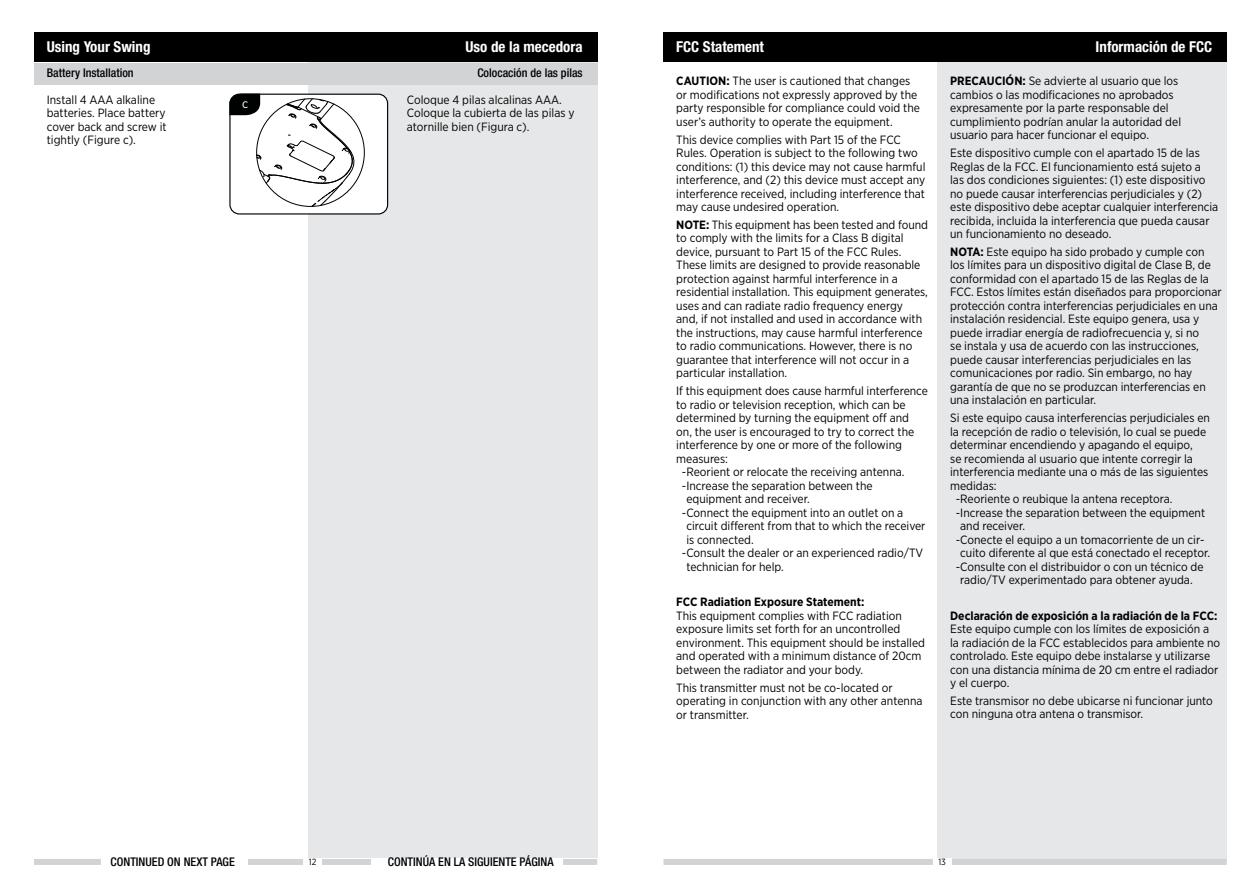
<style>
.page{position:relative;width:1259px;height:893px;background:#fff}
.page>*{position:absolute;margin:0;border:0;box-sizing:border-box;transform-origin:0 0}
.t1{font:700 condensed 15px "Helvetica Neue LT Std";color:#fff}
.t2{font:12.75px "Gotham Narrow";color:#fff}
.t3{font:12px/13.5px "Gotham Narrow";color:#000}
.t4{font:500 condensed 12px "Helvetica Neue LT Std";color:#000}
.t5{font:700 12px "Gotham Narrow";color:#000}
.t6{font:9px "Gotham Narrow";color:#000}
.s1{font-weight:700}
</style>
<div class="page">
<div style="left:937px;top:32px;width:289px;height:831px;background:#e6e7e8"></div>
<div style="left:34px;top:859px;width:563px;height:6px;background:#d1d3d4"></div>
<div style="left:663px;top:859px;width:563px;height:6px;background:#d1d3d4"></div>
<div style="left:303px;top:858px;width:19px;height:13px;background:#fff"></div>
<div style="left:933px;top:858px;width:18px;height:13px;background:#fff"></div>
<div style="left:308px;top:32px;width:289px;height:826px;background:#e6e7e8"></div>
<div style="left:34px;top:32px;width:563px;height:30px;background:#000"></div>
<div style="left:34px;top:64px;width:563px;height:21px;background:#d1d3d4"></div>
<div style="left:230px;top:94px;width:157px;height:120px;background:#fff;border-radius:9px"></div>
<div style="left:229px;top:94px;width:159px;height:121px;border:1px solid #000;border-radius:9px"></div>
<svg style="left:229px;top:94px;width:125px;height:113px"></svg>
<div style="left:663px;top:32px;width:563px;height:30px;background:#000"></div>
<div style="left:101px;top:857px;width:147px;height:21px;background:#fff"></div>
<div style="left:372px;top:858px;width:191px;height:21px;background:#fff"></div>
<p class="t1" style="left:47px;top:38px;width:105px">Using Your Swing</p>
<p class="t1" style="left:465px;top:38px;width:119px">Uso de la mecedora</p>
<p class="t4" style="left:47px;top:65px;width:88px">Battery Installation</p>
<p class="t3" style="left:47px;top:93px;width:121px">Install 4 AAA alkaline batteries. Place battery cover back and screw it tightly (Figure c).</p>
<p class="t3" style="left:407px;top:93px;width:169px">Coloque 4 pilas alcalinas AAA.<br>Coloque la cubierta de las pilas y atornille bien (Figura c).</p>
<p class="t4" style="left:477px;top:66px;width:107px">Colocación de las pilas</p>
<p class="t2" style="left:242px;top:96px;width:8px">c</p>
<p class="t1" style="left:676px;top:38px;width:89px">FCC Statement</p>
<p class="t1" style="left:1095px;top:38px;width:118px">Información de FCC</p>
<p class="t3" style="left:676px;top:74px;width:245px"><span class="s1">CAUTION:</span> The user is cautioned that changes or modifications not expressly approved by the party responsible for compliance could void the user’s authority to operate the equipment.</p>
<p class="t3" style="left:676px;top:132px;width:251px">This device complies with Part 15 of the FCC Rules. Operation is subject to the following two conditions: (1) this device may not cause harmful interference, and (2) this device must accept any interference received, including interference that may cause undesired operation.</p>
<p class="t3" style="left:676px;top:218px;width:253px"><span class="s1">NOTE:</span> This equipment has been tested and found to comply with the limits for a Class B digital device, pursuant to Part 15 of the FCC Rules.<br>These limits are designed to provide reasonable protection against harmful interference in a residential installation. This equipment generates, uses and can radiate radio frequency energy and, if not installed and used in accordance with the instructions, may cause harmful interference to radio communications. However, there is no guarantee that interference will not occur in a particular installation.</p>
<p class="t3" style="left:676px;top:384px;width:253px">If this equipment does cause harmful interference</p>
<p class="t3" style="left:676px;top:397px;width:231px">to radio or television reception, which can be</p>
<p class="t3" style="left:676px;top:411px;width:234px">determined by turning the equipment off and</p>
<p class="t3" style="left:676px;top:424px;width:239px">on, the user is encouraged to try to correct the</p>
<p class="t3" style="left:676px;top:438px;width:227px">interference by one or more of the following</p>
<p class="t3" style="left:676px;top:451px;width:53px">measures:</p>
<p class="t3" style="left:682px;top:465px;width:224px">-Reorient or relocate the receiving antenna.</p>
<p class="t3" style="left:682px;top:478px;width:192px">-Increase the separation between the</p>
<p class="t3" style="left:686px;top:492px;width:125px">equipment and receiver.</p>
<p class="t3" style="left:682px;top:505px;width:223px">-Connect the equipment into an outlet on a</p>
<p class="t3" style="left:686px;top:519px;width:241px">circuit different from that to which the receiver</p>
<p class="t3" style="left:686px;top:532px;width:69px">is connected.</p>
<p class="t3" style="left:682px;top:546px;width:243px">-Consult the dealer or an experienced radio/TV</p>
<p class="t3" style="left:686px;top:559px;width:99px">technician for help.</p>
<p class="t5" style="left:676px;top:594px;width:190px">FCC Radiation Exposure Statement:</p>
<p class="t3" style="left:676px;top:608px;width:250px">This equipment complies with FCC radiation exposure limits set forth for an uncontrolled environment. This equipment should be installed and operated with a minimum distance of 20cm between the radiator and your body.</p>
<p class="t3" style="left:676px;top:680px;width:248px">This transmitter must not be co-located or operating in conjunction with any other antenna or transmitter.</p>
<p class="t3" style="left:950px;top:74px;width:232px"><span class="s1">PRECAUCIÓN:</span> Se advierte al usuario que los cambios o las modificaciones no aprobados expresamente por la parte responsable del cumplimiento podrían anular la autoridad del usuario para hacer funcionar el equipo.</p>
<p class="t3" style="left:950px;top:146px;width:270px">Este dispositivo cumple con el apartado 15 de las Reglas de la FCC. El funcionamiento está sujeto a<br>las dos condiciones siguientes: (1) este dispositivo no puede causar interferencias perjudiciales y (2) este dispositivo debe aceptar cualquier interferencia recibida, incluida la interferencia que pueda causar un funcionamiento no deseado.</p>
<p class="t3" style="left:950px;top:245px;width:273px"><span class="s1">NOTA:</span> Este equipo ha sido probado y cumple con los límites para un dispositivo digital de Clase B, de conformidad con el apartado 15 de las Reglas de la FCC. Estos límites están diseñados para proporcionar protección contra interferencias perjudiciales en una instalación residencial. Este equipo genera, usa y puede irradiar energía de radiofrecuencia y, si no<br>se instala y usa de acuerdo con las instrucciones, puede causar interferencias perjudiciales en las comunicaciones por radio. Sin embargo, no hay garantía de que no se produzcan interferencias en una instalación en particular.</p>
<p class="t3" style="left:950px;top:411px;width:261px">Si este equipo causa interferencias perjudiciales en</p>
<p class="t3" style="left:950px;top:424px;width:257px">la recepción de radio o televisión, lo cual se puede</p>
<p class="t3" style="left:950px;top:438px;width:244px">determinar encendiendo y apagando el equipo,</p>
<p class="t3" style="left:950px;top:451px;width:244px">se recomienda al usuario que intente corregir la</p>
<p class="t3" style="left:950px;top:465px;width:260px">interferencia mediante una o más de las siguientes</p>
<p class="t3" style="left:950px;top:478px;width:48px">medidas:</p>
<p class="t3" style="left:956px;top:492px;width:218px">-Reoriente o reubique la antena receptora.</p>
<p class="t3" style="left:956px;top:505px;width:251px">-Increase the separation between the equipment</p>
<p class="t3" style="left:960px;top:519px;width:66px">and receiver.</p>
<p class="t3" style="left:956px;top:532px;width:250px">-Conecte el equipo a un tomacorriente de un cir-</p>
<p class="t3" style="left:960px;top:546px;width:251px">cuito diferente al que está conectado el receptor.</p>
<p class="t3" style="left:956px;top:559px;width:249px">-Consulte con el distribuidor o con un técnico de</p>
<p class="t3" style="left:960px;top:573px;width:234px">radio/TV experimentado para obtener ayuda.</p>
<p class="t5" style="left:950px;top:608px;width:269px">Declaración de exposición a la radiación de la FCC:</p>
<p class="t3" style="left:950px;top:622px;width:272px">Este equipo cumple con los límites de exposición a la radiación de la FCC establecidos para ambiente no controlado. Este equipo debe instalarse y utilizarse con una distancia mínima de 20 cm entre el radiador y el cuerpo.</p>
<p class="t3" style="left:950px;top:694px;width:264px">Este transmisor no debe ubicarse ni funcionar junto con ninguna otra antena o transmisor.</p>
<p class="t4" style="left:111px;top:854px;width:126px">CONTINUED ON NEXT PAGE</p>
<p class="t4" style="left:388px;top:855px;width:167px">CONTINÚA EN LA SIGUIENTE PÁGINA</p>
<p class="t6" style="left:309px;top:856px;width:9px">12</p>
<p class="t6" style="left:938px;top:856px;width:9px">13</p>
</div>
